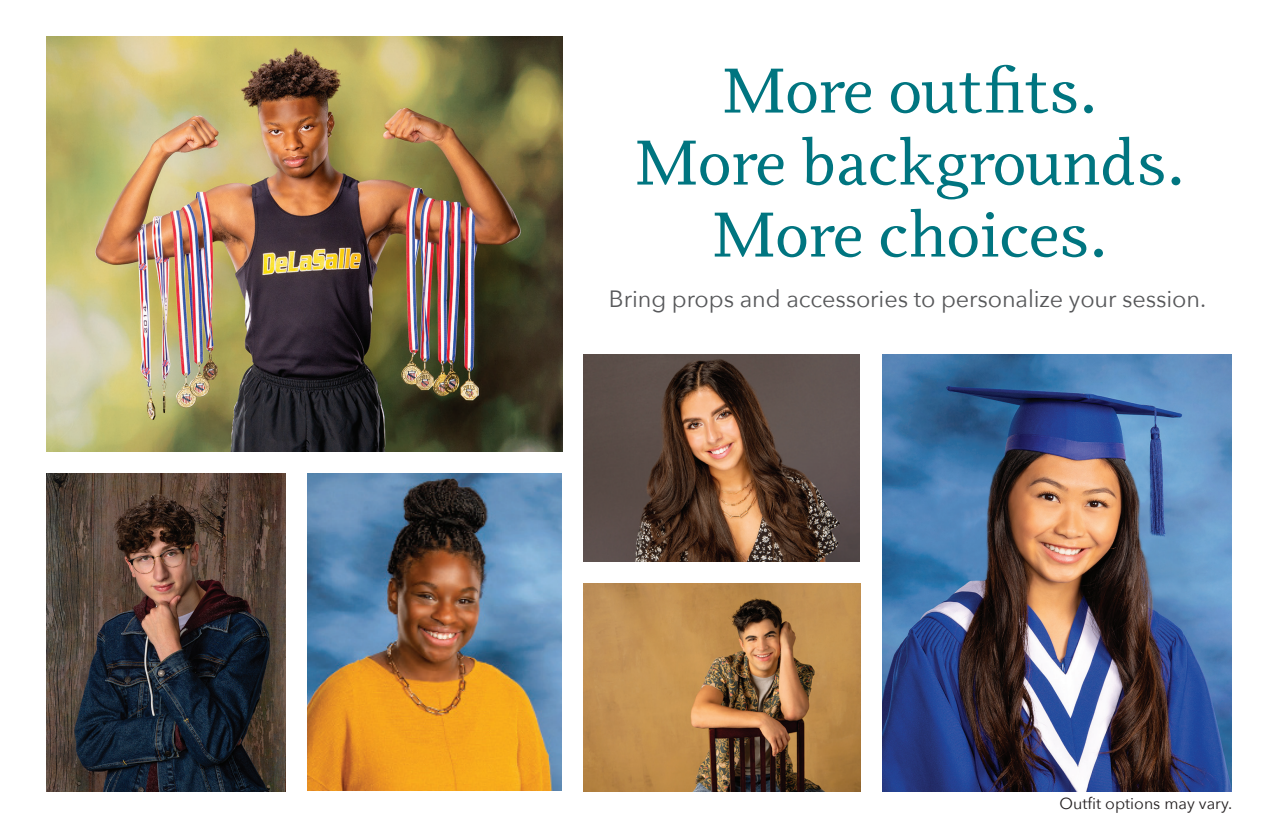
<style>
.page{position:relative;width:1278px;height:828px;background:#fff}
.page>*{position:absolute;margin:0;border:0;box-sizing:border-box;transform-origin:0 0}
.t1{font:64px/72px "Odile";color:#007580;text-align:center}
.t2{font:23.6px "Avenir Next";letter-spacing:-.005em;color:#57585a}
.t3{font:16px "Avenir Next";color:#231f20}
</style>
<div class="page">
<img style="left:47px;top:36px;width:516px;height:415px">
<img style="left:47px;top:473px;width:238px;height:318px">
<img style="left:308px;top:473px;width:254px;height:318px">
<img style="left:584px;top:354px;width:276px;height:208px">
<img style="left:882px;top:354px;width:350px;height:437px">
<img style="left:583px;top:584px;width:277px;height:207px">
<p class="t1" style="left:635px;top:52px;width:551px">More outfits.<br>More backgrounds.<br>More choices.</p>
<p class="t2" style="left:609px;top:285px;width:599px">Bring props and accessories to personalize your session.</p>
<p class="t3" style="left:1059px;top:794px;width:174px">Outfit options may vary.</p>
</div>
